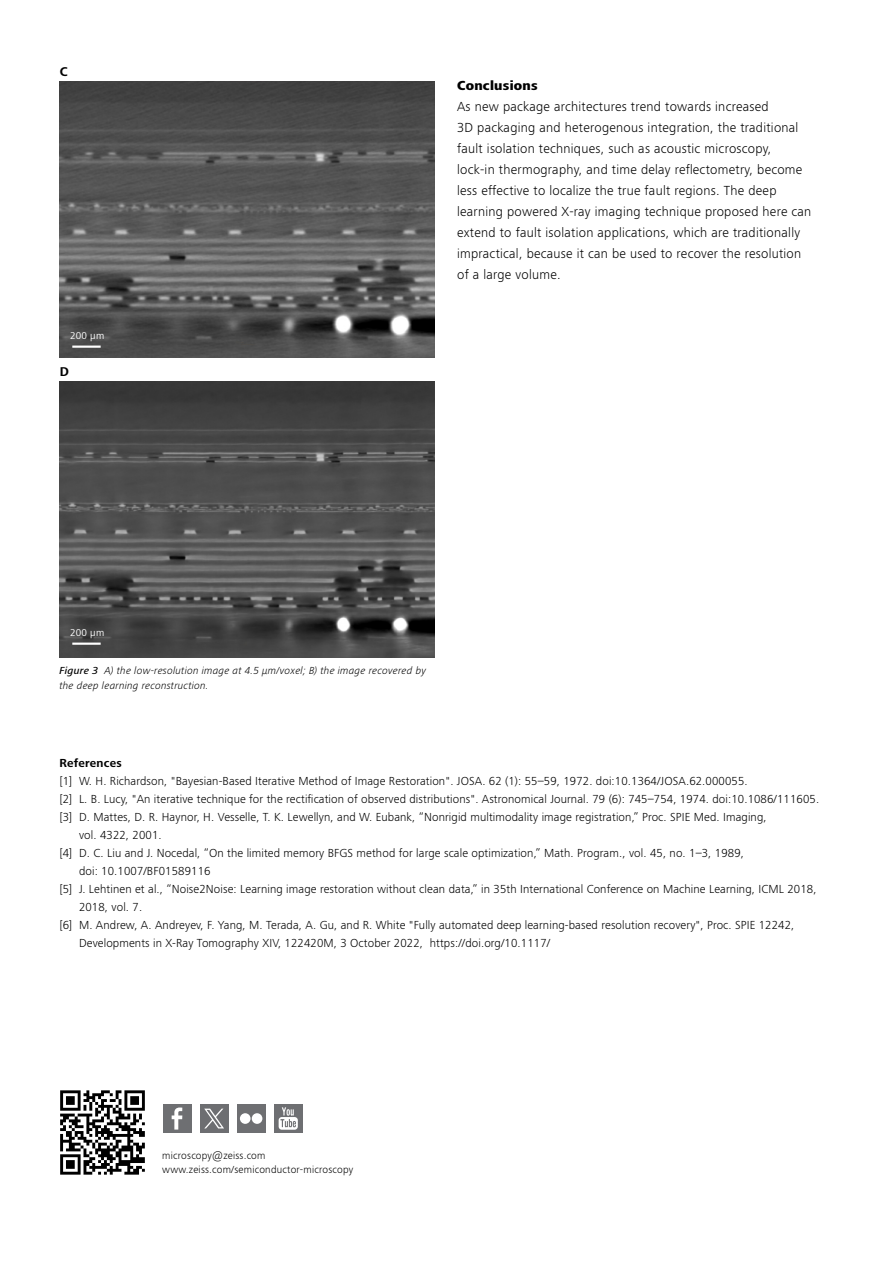
<style>
.page{position:relative;width:893px;height:1263px;background:#fff}
.page>*{position:absolute;margin:0;border:0;box-sizing:border-box;transform-origin:0 0}
.t1{font:300 13.5px/21px "ZEISS Frutiger Next W1 G";letter-spacing:.02em;color:#000}
.t2{font:800 13.5px "ZEISS Frutiger Next W1 G";letter-spacing:.02em;color:#000}
.t3{font:700 13.05px "ZEISS Frutiger Next W1 G";color:#000}
.t4{font:300 12px "ZEISS Frutiger Next W1 G";letter-spacing:.01em;color:#000}
.t5{font:700 12px "ZEISS Frutiger Next W1 G";letter-spacing:.02em;color:#000}
.t6{font:italic 300 10.5px/15px "ZEISS Frutiger Next W1 G";letter-spacing:.02em;color:#000}
.t7{font:300 10.5px/14.1px "ZEISS Frutiger Next W1 G";letter-spacing:.02em;color:#000}
.t8{font:10.2px "ZEISS Frutiger Next W1 G";letter-spacing:.02em;color:#fff}
.s1{font-family:"ZEISS Frutiger Next W1 G Med It";font-weight:400;font-style:normal}
</style>
<div class="page">
<div style="left:163px;top:1104px;width:28px;height:28px;background:#6e6f72"></div>
<svg style="left:172px;top:1107px;width:10px;height:22px"></svg>
<div style="left:237px;top:1104px;width:28px;height:28px;background:#6e6f72"></div>
<div style="left:240px;top:1113px;width:11px;height:11px;background:#fff;border-radius:50%"></div>
<div style="left:252px;top:1113px;width:10px;height:11px;background:#fff;border-radius:50%"></div>
<div style="left:274px;top:1104px;width:28px;height:28px;background:#6e6f72"></div>
<svg style="left:279px;top:1107px;width:19px;height:23px"></svg>
<img style="left:60px;top:1090px;width:85px;height:85px">
<div style="left:200px;top:1104px;width:28px;height:28px;background:#6d6e71"></div>
<svg style="left:204px;top:1108px;width:20px;height:20px"></svg>
<img style="left:60px;top:81px;width:374px;height:277px">
<img style="left:60px;top:381px;width:374px;height:277px">
<hr style="left:72px;top:346px;width:29px;height:2px;background:#fff">
<hr style="left:72px;top:642px;width:29px;height:3px;background:#fff">
<p class="t3" style="left:60px;top:62px;width:9px">C</p>
<p class="t8" style="left:70px;top:329px;width:36px">200 µm</p>
<p class="t3" style="left:60px;top:362px;width:11px">D</p>
<p class="t2" style="left:457px;top:76px;width:82px">Conclusions</p>
<p class="t1" style="left:457px;top:96px;width:356px">As new package architectures trend towards increased<br>3D packaging and heterogenous integration, the traditional fault isolation techniques, such as acoustic microscopy, lock-in thermography, and time delay reflectometry, become less effective to localize the true fault regions. The deep learning powered X-ray imaging technique proposed here can extend to fault isolation applications, which are traditionally impractical, because it can be used to recover the resolution of a large volume.</p>
<p class="t8" style="left:70px;top:626px;width:36px">200 µm</p>
<p class="t6" style="left:60px;top:662px;width:368px"><span class="s1">Figure 3</span> A) the low-resolution image at 4.5 µm/voxel; B) the image recovered by the deep learning reconstruction.</p>
<p class="t5" style="left:60px;top:754px;width:64px">References</p>
<p class="t4" style="left:60px;top:772px;width:690px">[1] W. H. Richardson, "Bayesian-Based Iterative Method of Image Restoration". JOSA. 62 (1): 55–59, 1972. doi:10.1364/JOSA.62.000055.</p>
<p class="t4" style="left:60px;top:790px;width:761px">[2] L. B. Lucy, "An iterative technique for the rectification of observed distributions". Astronomical Journal. 79 (6): 745–754, 1974. doi:10.1086/111605.</p>
<p class="t4" style="left:60px;top:808px;width:709px">[3] D. Mattes, D. R. Haynor, H. Vesselle, T. K. Lewellyn, and W. Eubank, “Nonrigid multimodality image registration,” Proc. SPIE Med. Imaging,</p>
<p class="t4" style="left:79px;top:826px;width:84px">vol. 4322, 2001.</p>
<p class="t4" style="left:60px;top:844px;width:686px">[4] D. C. Liu and J. Nocedal, “On the limited memory BFGS method for large scale optimization,” Math. Program., vol. 45, no. 1–3, 1989,</p>
<p class="t4" style="left:79px;top:862px;width:133px">doi: 10.1007/BF01589116</p>
<p class="t4" style="left:60px;top:880px;width:758px">[5] J. Lehtinen et al., “Noise2Noise: Learning image restoration without clean data,” in 35th International Conference on Machine Learning, ICML 2018,</p>
<p class="t4" style="left:79px;top:898px;width:65px">2018, vol. 7.</p>
<p class="t4" style="left:60px;top:916px;width:736px">[6] M. Andrew, A. Andreyev, F. Yang, M. Terada, A. Gu, and R. White "Fully automated deep learning-based resolution recovery", Proc. SPIE 12242,</p>
<p class="t4" style="left:79px;top:934px;width:473px">Developments in X-Ray Tomography XIV, 122420M, 3 October 2022, https://doi.org/10.1117/</p>
<p class="t7" style="left:162px;top:1148px;width:193px">microscopy@zeiss.com www.zeiss.com/semiconductor-microscopy</p>
</div>
